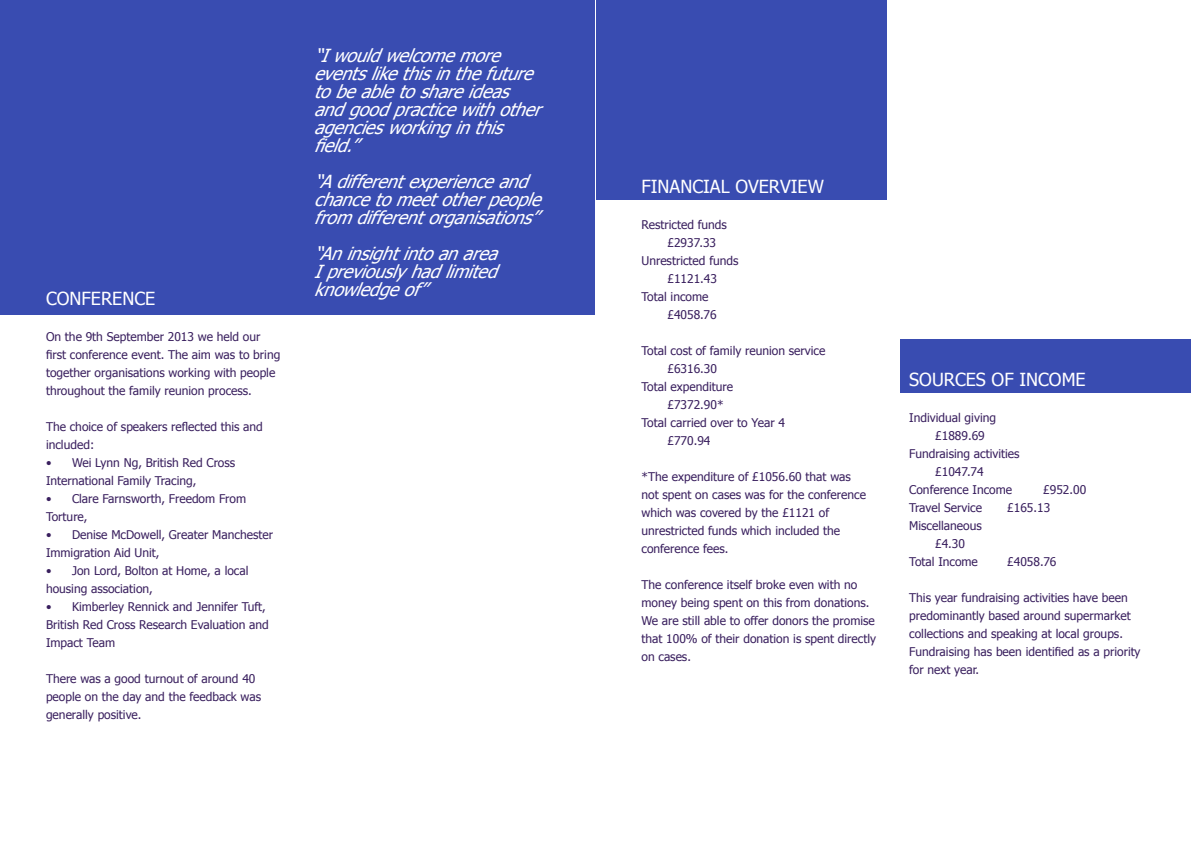
<style>
.page{position:relative;width:1191px;height:842px;background:#fff}
.page>*{position:absolute;margin:0;border:0;box-sizing:border-box;transform-origin:0 0}
.t1{font:italic 18px/18px "Tahoma";color:#fff}
.t2{font:18px "Tahoma";color:#fff}
.t3{font:12px/18px "Tahoma";color:#391f5e}
</style>
<div class="page">
<div style="left:0;top:1px;width:595px;height:314px;background:#394cb1"></div>
<div style="left:596px;top:1px;width:290px;height:199px;background:#394cb1"></div>
<div style="left:899px;top:339px;width:291px;height:54px;background:#394cb1"></div>
<h1 class="t2" style="left:46px;top:286px;width:111px">CONFERENCE</h1>
<p class="t3" style="left:46px;top:328px;width:236px">On the 9th September 2013 we held our first conference event. The aim was to bring together organisations working with people throughout the family reunion process.</p>
<p class="t3" style="left:46px;top:418px;width:218px">The choice of speakers reflected this and included:</p>
<p class="t3" style="left:46px;top:454px;width:191px">• Wei Lynn Ng, British Red Cross<br>International Family Tracing,</p>
<p class="t3" style="left:46px;top:490px;width:202px">• Clare Farnsworth, Freedom From<br>Torture,</p>
<p class="t3" style="left:46px;top:526px;width:228px">• Denise McDowell, Greater Manchester<br>Immigration Aid Unit,</p>
<p class="t3" style="left:46px;top:562px;width:204px">• Jon Lord, Bolton at Home, a local housing association,</p>
<p class="t3" style="left:46px;top:598px;width:224px">• Kimberley Rennick and Jennifer Tuft,<br>British Red Cross Research Evaluation and<br>Impact Team</p>
<p class="t3" style="left:46px;top:670px;width:216px">There was a good turnout of around 40 people on the day and the feedback was generally positive.</p>
<h1 class="t1" style="left:314px;top:48px;width:238px">“Iwouldwelcomemore eventslikethisinthefuture tobeabletoshareideas andgoodpracticewithother agenciesworkinginthis field.”</h1>
<h1 class="t1" style="left:314px;top:174px;width:238px">“Adifferentexperienceand chancetomeetotherpeople fromdifferentorganisations”</h1>
<h1 class="t1" style="left:314px;top:246px;width:195px;text-align:justify">“Aninsightintoanarea Ipreviouslyhadlimited knowledgeof”</h1>
<h1 class="t2" style="left:641px;top:175px;width:184px">FINANCIAL OVERVIEW</h1>
<p class="t3" style="left:641px;top:216px;width:87px">Restricted funds</p>
<p class="t3" style="left:667px;top:234px;width:50px">£2937.33</p>
<p class="t3" style="left:641px;top:252px;width:98px">Unrestricted funds</p>
<p class="t3" style="left:667px;top:270px;width:51px">£1121.43</p>
<p class="t3" style="left:641px;top:288px;width:68px">Total income</p>
<p class="t3" style="left:667px;top:306px;width:51px">£4058.76</p>
<p class="t3" style="left:641px;top:342px;width:185px">Total cost of family reunion service</p>
<p class="t3" style="left:667px;top:360px;width:51px">£6316.30</p>
<p class="t3" style="left:641px;top:378px;width:93px">Total expenditure</p>
<p class="t3" style="left:667px;top:396px;width:58px">£7372.90*</p>
<p class="t3" style="left:641px;top:414px;width:145px">Total carried over to Year 4</p>
<p class="t3" style="left:667px;top:432px;width:44px">£770.94</p>
<p class="t3" style="left:641px;top:468px;width:226px">*The expenditure of £1056.60 that was not spent on cases was for the conference which was covered by the £1121 of unrestricted funds which included the conference fees.</p>
<p class="t3" style="left:641px;top:576px;width:236px">The conference itself broke even with no money being spent on this from donations.<br>We are still able to offer donors the promise that 100% of their donation is spent directly on cases.</p>
<h1 class="t2" style="left:909px;top:367px;width:178px">SOURCES OF INCOME</h1>
<p class="t3" style="left:909px;top:409px;width:88px">Individual giving</p>
<p class="t3" style="left:935px;top:427px;width:51px">£1889.69</p>
<p class="t3" style="left:909px;top:445px;width:112px">Fundraising activities</p>
<p class="t3" style="left:935px;top:463px;width:50px">£1047.74</p>
<p class="t3" style="left:909px;top:481px;width:104px">Conference Income</p>
<p class="t3" style="left:1043px;top:481px;width:44px">£952.00</p>
<p class="t3" style="left:909px;top:499px;width:74px">Travel Service</p>
<p class="t3" style="left:1007px;top:499px;width:44px">£165.13</p>
<p class="t3" style="left:909px;top:517px;width:74px">Miscellaneous</p>
<p class="t3" style="left:935px;top:535px;width:31px">£4.30</p>
<p class="t3" style="left:909px;top:553px;width:70px">Total Income</p>
<p class="t3" style="left:1007px;top:553px;width:51px">£4058.76</p>
<p class="t3" style="left:909px;top:589px;width:233px">This year fundraising activities have been predominantly based around supermarket collections and speaking at local groups.<br>Fundraising has been identified as a priority for next year.</p>
</div>
